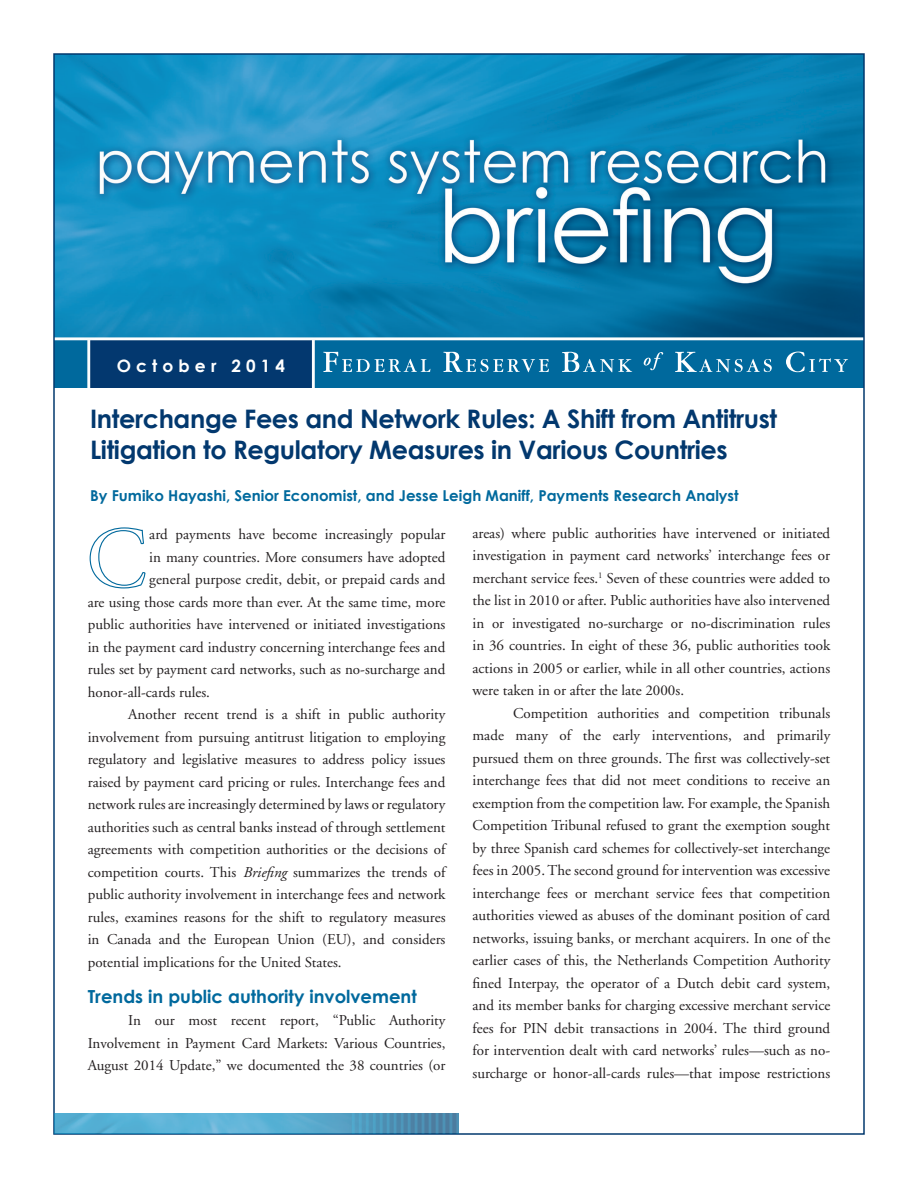
<style>
.page{position:relative;width:918px;height:1188px;background:#fff}
.page>*{position:absolute;margin:0;border:0;box-sizing:border-box;transform-origin:0 0}
.t1{font:700 25.5px/30.6px "Century Gothic";letter-spacing:-.015em;color:#02386e}
.Subhead{font:700 18px "Century Gothic";color:#00699d}
.t2{font:700 17.1px "Century Gothic";letter-spacing:.3em;color:#fff}
.t3{font:15px/22.5px "Adobe Garamond";color:#231f20;text-align:justify}
.t4{font:700 15px "Century Gothic";color:#00699d}
.s1{font-style:italic}
</style>
<div class="page">
<img style="left:56px;top:56px;width:806px;height:332px">
<img style="left:54px;top:1114px;width:405px;height:20px">
<svg style="left:323px;top:352px;width:107px;height:20px;background:#3286b0"></svg>
<svg style="left:443px;top:352px;width:106px;height:20px;background:#3789b2"></svg>
<svg style="left:562px;top:352px;width:70px;height:20px"></svg>
<svg style="left:675px;top:352px;width:97px;height:20px;background:#3387b0"></svg>
<svg style="left:786px;top:352px;width:62px;height:20px"></svg>
<svg style="left:644px;top:352px;width:19px;height:18px"></svg>
<svg style="left:89px;top:527px;width:57px;height:62px"></svg>
<p class="t2" style="left:117px;top:355px;width:170px">October 2014</p>
<p class="t1" style="left:90px;top:403px;width:689px">Interchange Fees and Network Rules: A Shift from Antitrust<br>Litigation to Regulatory Measures in Various Countries</p>
<p class="t4" style="left:90px;top:486px;width:650px">By Fumiko Hayashi, Senior Economist, and Jesse Leigh Maniff, Payments Research Analyst</p>
<p class="t3" style="left:149px;top:523px;width:298px">ard payments have become increasingly popular</p>
<p class="t3" style="left:149px;top:546px;width:298px">in many countries. More consumers have adopted</p>
<p class="t3" style="left:149px;top:568px;width:298px">general purpose credit, debit, or prepaid cards and</p>
<p class="t3" style="left:88px;top:591px;width:359px">are using those cards more than ever. At the same time, more</p>
<p class="t3" style="left:88px;top:613px;width:359px">public authorities have intervened or initiated investigations</p>
<p class="t3" style="left:88px;top:636px;width:359px">in the payment card industry concerning interchange fees and</p>
<p class="t3" style="left:88px;top:658px;width:359px">rules set by payment card networks, such as no-surcharge and</p>
<p class="t3" style="left:88px;top:681px;width:124px">honor-all-cards rules.</p>
<p class="t3" style="left:88px;top:703px;width:359px;text-indent:40px">Another recent trend is a shift in public authority involvement from pursuing antitrust litigation to employing regulatory and legislative measures to address policy issues raised by payment card pricing or rules. Interchange fees and network rules are increasingly determined by laws or regulatory authorities such as central banks instead of through settlement agreements with competition authorities or the decisions of competition courts. This <span class="s1">Briefing</span> summarizes the trends of public authority involvement in interchange fees and network rules, examines reasons for the shift to regulatory measures in Canada and the European Union (EU), and considers potential implications for the United States.</p>
<p class="Subhead" style="left:88px;top:985px;width:331px">Trends in public authority involvement</p>
<p class="t3" style="left:88px;top:1009px;width:359px;text-indent:40px">In our most recent report, “Public Authority Involvement in Payment Card Markets: Various Countries, August 2014 Update,” we documented the 38 countries (or</p>
<p class="t3" style="left:472px;top:522px;width:359px">areas) where public authorities have intervened or initiated investigation in payment card networks’ interchange fees or merchant service fees.<sup>1</sup> Seven of these countries were added to the list in 2010 or after. Public authorities have also intervened in or investigated no-surcharge or no-discrimination rules in 36 countries. In eight of these 36, public authorities took actions in 2005 or earlier, while in all other countries, actions were taken in or after the late 2000s.</p>
<p class="t3" style="left:472px;top:702px;width:359px;text-indent:40px">Competition authorities and competition tribunals made many of the early interventions, and primarily pursued them on three grounds. The first was collectively-set interchange fees that did not meet conditions to receive an exemption from the competition law. For example, the Spanish Competition Tribunal refused to grant the exemption sought by three Spanish card schemes for collectively-set interchange fees in 2005. The second ground for intervention was excessive interchange fees or merchant service fees that competition authorities viewed as abuses of the dominant position of card networks, issuing banks, or merchant acquirers. In one of the earlier cases of this, the Netherlands Competition Authority fined Interpay, the operator of a Dutch debit card system, and its member banks for charging excessive merchant service fees for PIN debit transactions in 2004. The third ground for intervention dealt with card networks’ rules—such as no&shy;surcharge or honor-all-cards rules—that impose restrictions</p>
</div>
